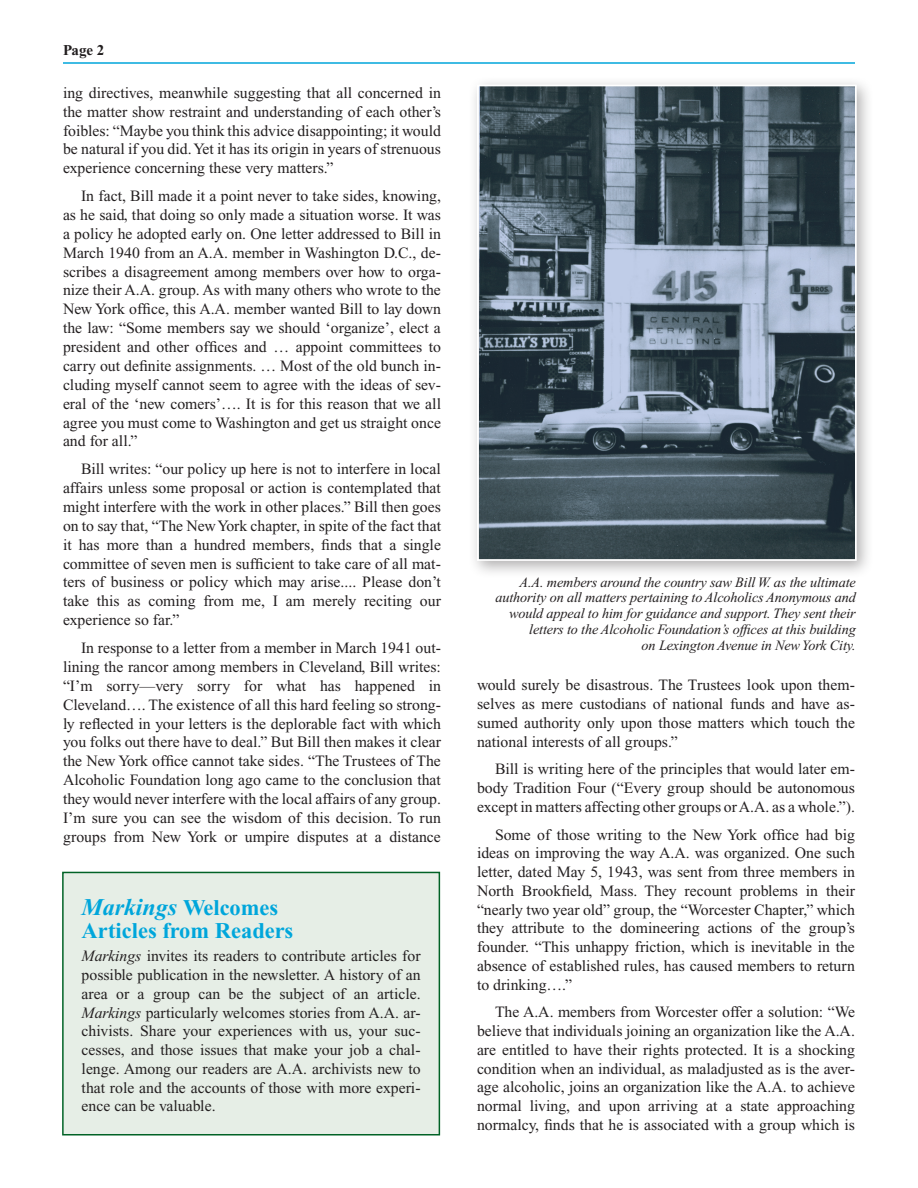
<style>
.page{position:relative;width:918px;height:1188px;background:#fff}
.page>*{position:absolute;margin:0;border:0;box-sizing:border-box;transform-origin:0 0}
.Subhead{font:italic 700 24px "Times New Roman";color:#00a6db}
.Subhead-2{font:700 22.5px "Times New Roman";color:#00a6db}
.Body{font:15.75px/18.9px "Times New Roman";color:#231f20;text-align:justify}
.t1{font:700 15px "Times New Roman";color:#231f20}
.t2{font:italic 14.25px/15.8px "Times New Roman";letter-spacing:-.01em;color:#231f20;text-align:right}
.s1{font-style:normal;font-size:22.5px}
.s2{font-style:italic}
</style>
<div class="page">
<hr style="left:63px;top:62px;width:792px;height:2px;background:#00a6db">
<div style="left:468px;top:75px;width:406px;height:503px;background:#231f20;opacity:.35"></div>
<img style="left:480px;top:88px;width:374px;height:470px">
<div style="left:477px;top:85px;width:380px;height:476px;border:2px solid #fff"></div>
<div style="left:63px;top:872px;width:376px;height:263px;background:#e6eee6"></div>
<div style="left:62px;top:872px;width:378px;height:263px;border:2px solid #016226"></div>
<p class="t1" style="left:63px;top:41px;width:43px">Page 2</p>
<p class="Body" style="left:63px;top:83px;width:380px">ing directives, meanwhile suggesting that all concerned in the matter show restraint and understanding of each other’s foibles: “Maybe you think this advice disappointing; it would be natural if you did. Yet it has its origin in years of strenuous experience concerning these very matters.”</p>
<p class="Body" style="left:63px;top:187px;width:380px;text-indent:18px">In fact, Bill made it a point never to take sides, knowing, as he said, that doing so only made a situation worse. It was a policy he adopted early on. One letter addressed to Bill in March 1940 from an A.A. member in Washington D.C., de&shy;scribes a disagreement among members over how to orga&shy;nize their A.A. group. As with many others who wrote to the New York office, this A.A. member wanted Bill to lay down the law: “Some members say we should ‘organize’, elect a president and other offices and … appoint committees to carry out definite assignments. … Most of the old bunch in&shy;cluding myself cannot seem to agree with the ideas of sev&shy;eral of the ‘new comers’…. It is for this reason that we all agree you must come to Washington and get us straight once and for all.”</p>
<p class="Body" style="left:63px;top:460px;width:380px;text-indent:18px">Bill writes: “our policy up here is not to interfere in local affairs unless some proposal or action is contemplated that might interfere with the work in other places.” Bill then goes on to say that, “The New York chapter, in spite of the fact that it has more than a hundred members, finds that a single committee of seven men is sufficient to take care of all mat&shy;ters of business or policy which may arise.... Please don’t take this as coming from me, I am merely reciting our experience so far.”</p>
<p class="Body" style="left:63px;top:638px;width:380px;text-indent:18px">In response to a letter from a member in March 1941 out&shy;lining the rancor among members in Cleveland, Bill writes: “I’m sorry—very sorry for what has happened in Cleveland…. The existence of all this hard feeling so strong&shy;ly reflected in your letters is the deplorable fact with which you folks out there have to deal.” But Bill then makes it clear the New York office cannot take sides. “The Trustees of The Alcoholic Foundation long ago came to the conclusion that they would never interfere with the local affairs of any group.<br>I’m sure you can see the wisdom of this decision. To run groups from New York or umpire disputes at a distance</p>
<p class="Subhead" style="left:82px;top:894px;width:198px">Markings <span class="s1">Welcomes</span></p>
<p class="Subhead-2" style="left:82px;top:918px;width:213px">Articles from Readers</p>
<p class="Body" style="left:82px;top:947px;width:341px"><span class="s2">Markings</span> invites its readers to contribute articles for possible publication in the newsletter. A history of an area or a group can be the subject of an article.<br><span class="s2">Markings</span> particularly welcomes stories from A.A. ar&shy;chivists. Share your experiences with us, your suc&shy;cesses, and those issues that make your job a chal&shy;lenge. Among our readers are A.A. archivists new to that role and the accounts of those with more experi&shy;ence can be valuable.</p>
<p class="t2" style="left:495px;top:574px;width:362px">A.A. members around the country saw Bill W. as the ultimate authority on all matters pertaining to Alcoholics Anonymous and would appeal to him for guidance and support. They sent their letters to the Alcoholic Foundation’s offices at this building<br>on Lexington Avenue in New York City.</p>
<p class="Body" style="left:477px;top:676px;width:380px">would surely be disastrous. The Trustees look upon them&shy;selves as mere custodians of national funds and have as&shy;sumed authority only upon those matters which touch the national interests of all groups.”</p>
<p class="Body" style="left:477px;top:760px;width:380px;text-indent:18px">Bill is writing here of the principles that would later em&shy;body Tradition Four (“Every group should be autonomous except in matters affecting other groups or A.A. as a whole.”).</p>
<p class="Body" style="left:477px;top:825px;width:380px;text-indent:18px">Some of those writing to the New York office had big ideas on improving the way A.A. was organized. One such letter, dated May 5, 1943, was sent from three members in North Brookfield, Mass. They recount problems in their “nearly two year old” group, the “Worcester Chapter,” which they attribute to the domineering actions of the group’s founder. “This unhappy friction, which is inevitable in the absence of established rules, has caused members to return to drinking….”</p>
<p class="Body" style="left:477px;top:1003px;width:380px;text-indent:18px">The A.A. members from Worcester offer a solution: “We believe that individuals joining an organization like the A.A. are entitled to have their rights protected. It is a shocking condition when an individual, as maladjusted as is the aver&shy;age alcoholic, joins an organization like the A.A. to achieve normal living, and upon arriving at a state approaching normalcy, finds that he is associated with a group which is</p>
</div>
